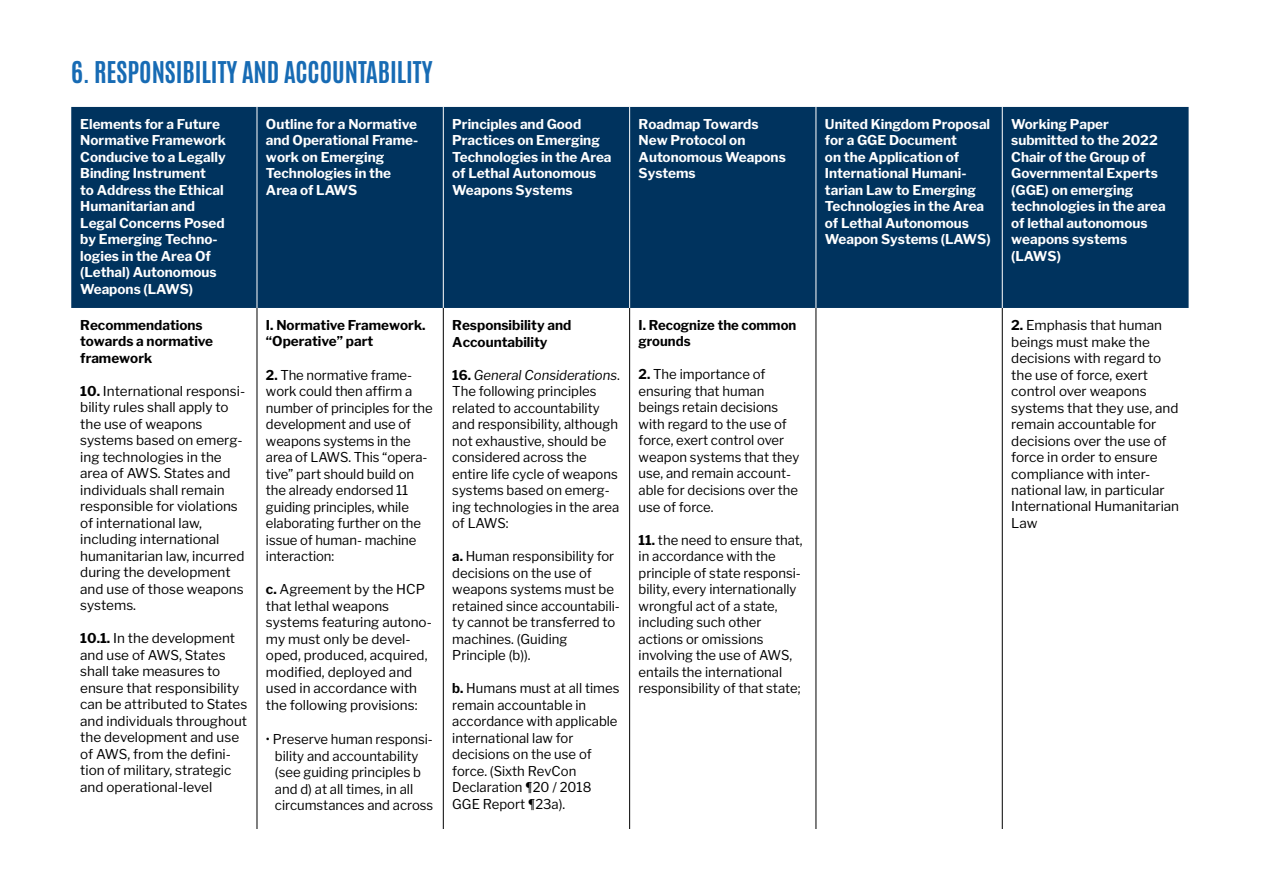
<style>
.page{position:relative;width:1263px;height:893px;background:#fff}
.page>*{position:absolute;margin:0;border:0;box-sizing:border-box;transform-origin:0 0}
.t1{font:700 25.5px "Antonio";color:#176bb4}
.t2{font:13.5px/16.5px "Libre Franklin";color:#000}
.t3{font:700 13.5px/16.5px "Libre Franklin";color:#fff}
.t4{font:700 13.5px/16.5px "Libre Franklin";color:#000}
.s1{font-weight:700}
.s2{font-style:italic}
</style>
<div class="page">
<div style="left:71px;top:107px;width:1117px;height:201px;background:#00335e"></div>
<hr style="left:257px;top:308px;width:1px;height:585px;background:#000">
<hr style="left:443px;top:308px;width:1px;height:585px;background:#000">
<hr style="left:629px;top:308px;width:1px;height:585px;background:#000">
<hr style="left:816px;top:308px;width:1px;height:585px;background:#000">
<hr style="left:1002px;top:308px;width:1px;height:585px;background:#000">
<hr style="left:257px;top:107px;width:1px;height:201px;background:#fff">
<hr style="left:443px;top:107px;width:1px;height:201px;background:#fff">
<hr style="left:629px;top:107px;width:1px;height:201px;background:#fff">
<hr style="left:815px;top:107px;width:1px;height:201px;background:#fff">
<hr style="left:1002px;top:107px;width:1px;height:201px;background:#fff">
<div style="left:0;top:829px;width:1263px;height:64px;background:#fff"></div>
<h1 class="t1" style="left:71px;top:54px;width:363px">6. RESPONSIBILITY AND ACCOUNTABILITY</h1>
<p class="t3" style="left:80px;top:116px;width:147px">Elements for a Future<br>Normative Framework<br>Conducive to a Legally<br>Binding Instrument<br>to Address the Ethical<br>Humanitarian and<br>Legal Concerns Posed by Emerging Techno&shy;logies in the Area Of (Lethal) Autonomous<br>Weapons (LAWS)</p>
<p class="t3" style="left:266px;top:116px;width:154px">Outline for a Normative and Operational Frame&shy;work on Emerging<br>Technologies in the<br>Area of LAWS</p>
<p class="t3" style="left:452px;top:116px;width:161px">Principles and Good<br>Practices on Emerging<br>Technologies in the Area of Lethal Autonomous<br>Weapons Systems</p>
<p class="t3" style="left:639px;top:116px;width:149px">Roadmap Towards<br>New Protocol on<br>Autonomous Weapons<br>Systems</p>
<p class="t3" style="left:825px;top:116px;width:167px">United Kingdom Proposal for a GGE Document<br>on the Application of<br>International Humani&shy;tarian Law to Emerging<br>Technologies in the Area of Lethal Autonomous<br>Weapon Systems (LAWS)</p>
<p class="t3" style="left:1011px;top:116px;width:156px">Working Paper submitted to the 2022<br>Chair of the Group of<br>Governmental Experts (GGE) on emerging technologies in the area of lethal autonomous weapons systems (LAWS)</p>
<p class="t4" style="left:80px;top:317px;width:134px">Recommendations towards a normative framework</p>
<p class="t2" style="left:80px;top:383px;width:166px"><span class="s1">10.</span> International responsi&shy;bility rules shall apply to the use of weapons systems based on emerg&shy;ing technologies in the area of AWS. States and individuals shall remain responsible for violations of international law, including international humanitarian law, incurred during the development and use of those weapons systems.</p>
<p class="t2" style="left:80px;top:630px;width:169px"><span class="s1">10.1.</span> In the development and use of AWS, States shall take measures to ensure that responsibility can be attributed to States and individuals throughout the development and use of AWS, from the defini&shy;tion of military, strategic and operational-level</p>
<p class="t4" style="left:266px;top:317px;width:161px">I. Normative Framework. “Operative” part</p>
<p class="t2" style="left:266px;top:366px;width:168px"><span class="s1">2.</span> The normative frame&shy;work could then affirm a number of principles for the development and use of weapons systems in the area of LAWS. This “opera&shy;tive” part should build on the already endorsed 11 guiding principles, while elaborating further on the issue of human- machine interaction:</p>
<p class="t2" style="left:266px;top:581px;width:167px"><span class="s1">c.</span> Agreement by the HCP that lethal weapons systems featuring autono&shy;my must only be devel&shy;oped, produced, acquired, modified, deployed and used in accordance with the following provisions:</p>
<p class="t2" style="left:275px;top:731px;width:160px;text-indent:-9px">• Preserve human responsi&shy;bility and accountability (see guiding principles b and d) at all times, in all circumstances and across</p>
<p class="t2" style="left:1011px;top:317px;width:169px"><span class="s1">2.</span> Emphasis that human beings must make the decisions with regard to the use of force, exert control over weapons systems that they use, and remain accountable for decisions over the use of force in order to ensure compliance with inter&shy;national law, in particular<br>International Humanitarian<br>Law</p>
<p class="t4" style="left:639px;top:317px;width:159px">I. Recognize the common grounds</p>
<p class="t2" style="left:639px;top:366px;width:162px"><span class="s1">2.</span> The importance of ensuring that human beings retain decisions with regard to the use of force, exert control over weapon systems that they use, and remain account&shy;able for decisions over the use of force.</p>
<p class="t2" style="left:639px;top:531px;width:166px"><span class="s1">11.</span> the need to ensure that, in accordance with the principle of state responsi&shy;bility, every internationally wrongful act of a state, including such other actions or omissions involving the use of AWS, entails the international responsibility of that state;</p>
<p class="t4" style="left:452px;top:317px;width:120px">Responsibility and<br>Accountability</p>
<p class="t2" style="left:452px;top:366px;width:169px"><span class="s1">16.</span> <span class="s2">General Considerations</span>.<br>The following principles related to accountability and responsibility, although not exhaustive, should be considered across the entire life cycle of weapons systems based on emerg&shy;ing technologies in the area of LAWS:</p>
<p class="t2" style="left:452px;top:548px;width:169px"><span class="s1">a.</span> Human responsibility for decisions on the use of weapons systems must be retained since accountabili&shy;ty cannot be transferred to machines. (Guiding<br>Principle (b)).</p>
<p class="t2" style="left:452px;top:680px;width:169px"><span class="s1">b.</span> Humans must at all times remain accountable in accordance with applicable international law for decisions on the use of force. (Sixth RevCon<br>Declaration ¶20 / 2018<br>GGE Report ¶23a).</p>
</div>
